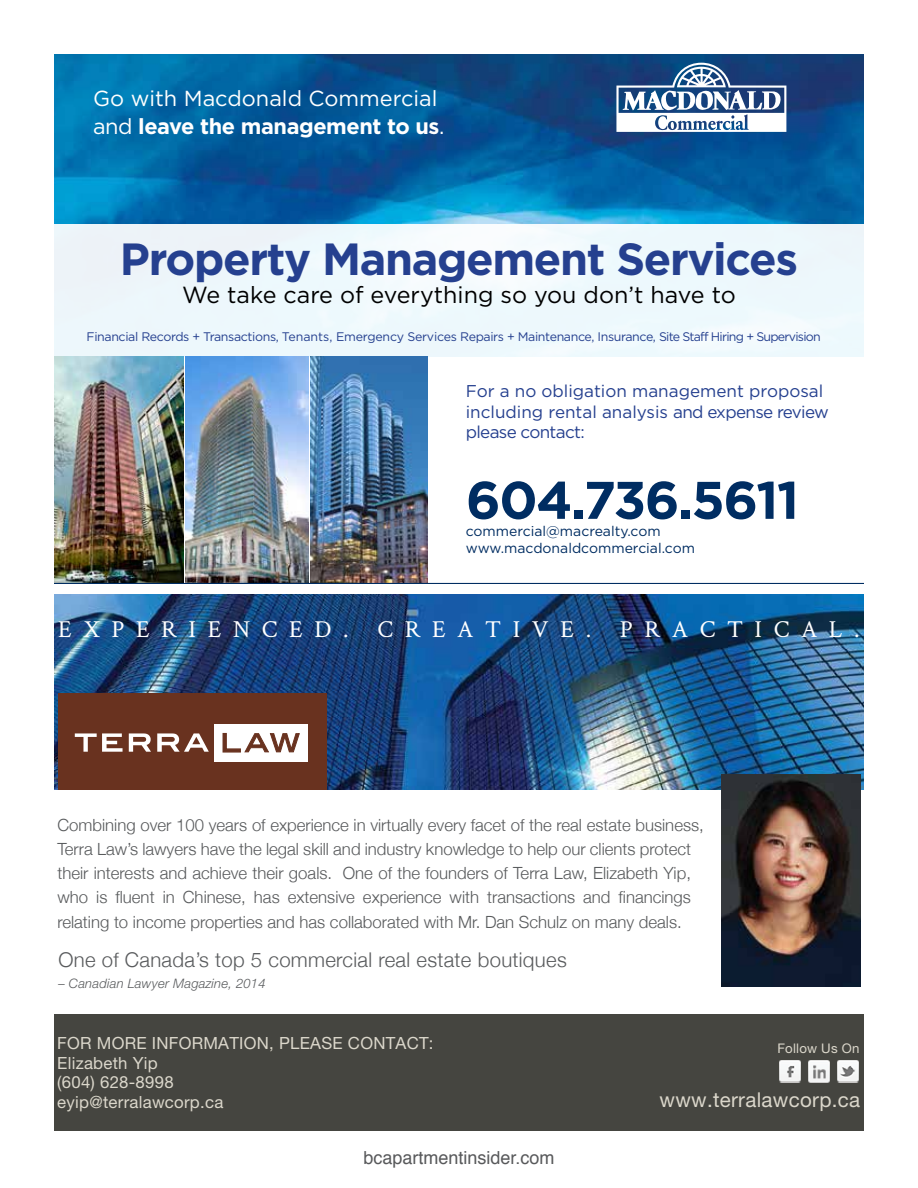
<style>
.page{position:relative;width:918px;height:1188px;background:#fff}
.page>*{position:absolute;margin:0;border:0;box-sizing:border-box;transform-origin:0 0}
.t1{font:700 52.8px "Gotham";letter-spacing:-.03em;color:#002d62}
.t2{font:700 45px "Gotham";letter-spacing:-.03em;color:#25408f}
.t3{font:24.45px "Crimson Text";letter-spacing:.475em;color:#fff}
.t4{font:23.25px "Gotham";color:#000}
.t5{font:21.75px/27.9px "Gotham";color:#fff}
.t6{font:20.55px "Helvetica Neue";letter-spacing:.015em;color:#dbd7cb}
.t7{font:300 20.4px "Helvetica Neue";letter-spacing:.015em;color:#585a5c}
.t8{font:18px "Helvetica";color:#58595b}
.t9{font:17.1px/20.5px "Gotham";color:#25408f}
.t10{font:300 16.8px/24.3px "Helvetica Neue";color:#585a5c}
.t11{font:16.8px/19.6px "Helvetica Neue";letter-spacing:.015em;color:#dbd7cb}
.t12{font:13.95px/17.1px "Gotham";color:#002d62}
.t13{font:13.2px "Helvetica Neue";letter-spacing:.015em;color:#dbd7cb}
.t14{font:italic 300 13.05px "Helvetica Neue";letter-spacing:.015em;color:#585a5c}
.t15{font:12.45px "Gotham";letter-spacing:-.03em;color:#25408f}
.s1{font-weight:700}
</style>
<div class="page">
<img style="left:54px;top:54px;width:810px;height:529px">
<div style="left:54px;top:1014px;width:810px;height:117px;background:#454540"></div>
<img style="left:54px;top:594px;width:810px;height:195px">
<img style="left:779px;top:1060px;width:22px;height:22px">
<img style="left:808px;top:1061px;width:22px;height:21px">
<img style="left:837px;top:1060px;width:22px;height:22px">
<div style="left:58px;top:693px;width:269px;height:97px;background:#69321f"></div>
<div style="left:214px;top:724px;width:94px;height:37px;background:#fff"></div>
<svg style="left:222px;top:732px;width:78px;height:21px"></svg>
<svg style="left:75px;top:733px;width:48px;height:19px"></svg>
<svg style="left:129px;top:733px;width:22px;height:19px"></svg>
<svg style="left:157px;top:733px;width:52px;height:19px"></svg>
<img style="left:721px;top:775px;width:140px;height:211px">
<p class="t5" style="left:93px;top:85px;width:353px">Go with Macdonald Commercial and <span class="s1">leave the management to us</span>.</p>
<h2 class="t2" style="left:120px;top:232px;width:680px">Property Management Services</h2>
<h3 class="t4" style="left:182px;top:281px;width:555px">We take care of everything so you don’t have to</h3>
<p class="t15" style="left:87px;top:329px;width:736px">Financial Records + Transactions, Tenants, Emergency Services Repairs + Maintenance, Insurance, Site Staff Hiring + Supervision</p>
<p class="t9" style="left:466px;top:381px;width:364px">For a no obligation management proposal including rental analysis and expense review please contact:</p>
<h1 class="t1" style="left:466px;top:468px;width:335px">604.736.5611</h1>
<p class="t12" style="left:466px;top:522px;width:231px">commercial@macrealty.com www.macdonaldcommercial.com</p>
<h3 class="t3" style="left:58px;top:612px;width:803px">EXPERIENCED. CREATIVE. PRACTICAL.</h3>
<p class="t10" style="left:57px;top:812px;width:648px">Combining over 100 years of experience in virtually every facet of the real estate business, Terra Law’s lawyers have the legal skill and industry knowledge to help our clients protect their interests and achieve their goals. One of the founders of Terra Law, Elizabeth Yip, who is fluent in Chinese, has extensive experience with transactions and financings relating to income properties and has collaborated with Mr. Dan Schulz on many deals.</p>
<p class="t7" style="left:58px;top:947px;width:510px">One of Canada’s top 5 commercial real estate boutiques</p>
<p class="t14" style="left:58px;top:975px;width:209px">– Canadian Lawyer Magazine, 2014</p>
<p class="t11" style="left:57px;top:1033px;width:378px">FOR MORE INFORMATION, PLEASE CONTACT:<br>Elizabeth Yip<br>(604) 628-8998<br>eyip@terralawcorp.ca</p>
<p class="t13" style="left:777px;top:1041px;width:83px">Follow Us On</p>
<p class="t6" style="left:660px;top:1088px;width:202px">www.terralawcorp.ca</p>
<p class="t8" style="left:363px;top:1144px;width:193px">bcapartmentinsider.com</p>
</div>
